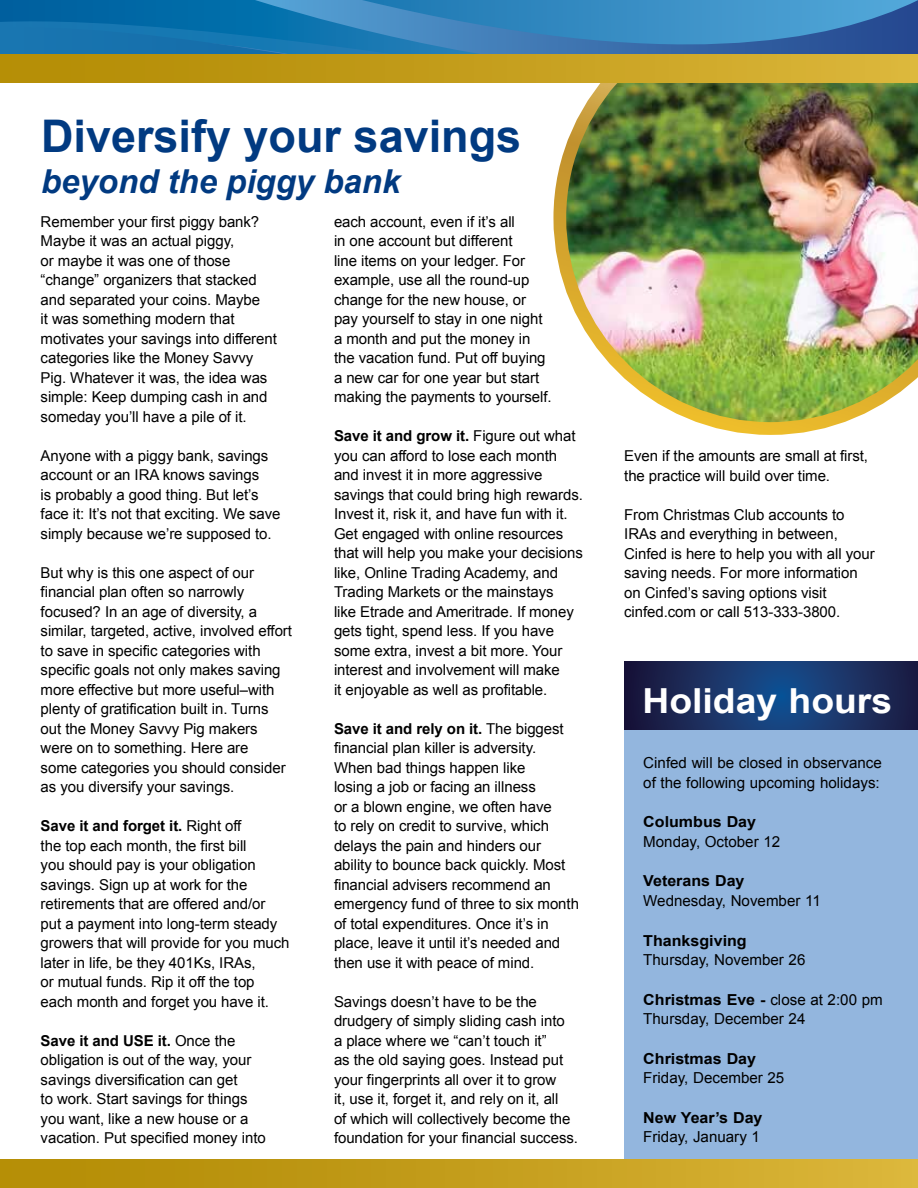
<style>
.page{position:relative;width:918px;height:1188px;background:#fff}
.page>*{position:absolute;margin:0;border:0;box-sizing:border-box;transform-origin:0 0}
.t1{font:700 45px "Arial";color:#013a81}
.t2{font:700 34.5px "Arial";color:#fff;scale:1.08 1}
.t3{font:italic 700 33px "Arial";color:#013a81}
.t4{font:15.15px/19.6px "Arial";color:#000}
.t5{font:700 15.15px "Arial";color:#000;scale:1.06 1}
.t6{font:15px/19.5px "Arial";letter-spacing:-.005em;color:#000}
.s1{font-weight:700}
</style>
<div class="page">
<svg style="left:0;top:0;width:918px;height:54px;background:#2f7eb8"></svg>
<svg style="left:0;top:24px;width:359px;height:30px;background:#1474af"></svg>
<div style="left:624px;top:707px;width:294px;height:464px;background:#93b6de"></div>
<svg style="left:624px;top:662px;width:294px;height:68px;background:#193163"></svg>
<div style="left:0;top:1159px;width:918px;height:29px;background:linear-gradient(to right,#b18901,#dab539)"></div>
<img style="left:547px;top:51px;width:371px;height:384px">
<div style="left:0;top:54px;width:918px;height:29px;background:linear-gradient(to right,#b08901,#dab539)"></div>
<h1 class="t1" style="left:41px;top:107px;width:482px">Diversify your savings</h1>
<h3 class="t3" style="left:41px;top:159px;width:361px">beyond the piggy bank</h3>
<p class="t6" style="left:334px;top:212px;width:219px">each account, even if it’s all<br>in one account but different<br>line items on your ledger. For example, use all the round-up change for the new house, or pay yourself to stay in one night a month and put the money in the vacation fund. Put off buying a new car for one year but start making the payments to yourself.</p>
<p class="t6" style="left:334px;top:427px;width:250px"><span class="s1">Save it and grow it.</span> Figure out what you can afford to lose each month and invest it in more aggressive savings that could bring high rewards.<br>Invest it, risk it, and have fun with it.<br>Get engaged with online resources that will help you make your decisions like, Online Trading Academy, and Trading Markets or the mainstays<br>like Etrade and Ameritrade. If money gets tight, spend less. If you have some extra, invest a bit more. Your interest and involvement will make<br>it enjoyable as well as profitable.</p>
<p class="t6" style="left:334px;top:719px;width:247px"><span class="s1">Save it and rely on it.</span> The biggest financial plan killer is adversity.<br>When bad things happen like<br>losing a job or facing an illness<br>or a blown engine, we often have<br>to rely on credit to survive, which delays the pain and hinders our ability to bounce back quickly. Most financial advisers recommend an emergency fund of three to six month of total expenditures. Once it’s in place, leave it until it’s needed and then use it with peace of mind.</p>
<p class="t6" style="left:334px;top:992px;width:246px">Savings doesn’t have to be the drudgery of simply sliding cash into<br>a place where we “can’t touch it”<br>as the old saying goes. Instead put your fingerprints all over it to grow<br>it, use it, forget it, and rely on it, all<br>of which will collectively become the foundation for your financial success.</p>
<p class="t6" style="left:41px;top:212px;width:238px">Remember your first piggy bank?<br>Maybe it was an actual piggy,<br>or maybe it was one of those “change” organizers that stacked and separated your coins. Maybe<br>it was something modern that motivates your savings into different categories like the Money Savvy<br>Pig. Whatever it was, the idea was simple: Keep dumping cash in and someday you’ll have a pile of it.</p>
<p class="t6" style="left:41px;top:446px;width:241px">Anyone with a piggy bank, savings account or an IRA knows savings<br>is probably a good thing. But let’s face it: It’s not that exciting. We save simply because we’re supposed to.</p>
<p class="t6" style="left:41px;top:563px;width:253px">But why is this one aspect of our financial plan often so narrowly focused? In an age of diversity, a similar, targeted, active, involved effort to save in specific categories with specific goals not only makes saving more effective but more useful–with plenty of gratification built in. Turns out the Money Savvy Pig makers were on to something. Here are<br>some categories you should consider as you diversify your savings.</p>
<p class="t6" style="left:41px;top:817px;width:250px"><span class="s1">Save it and forget it.</span> Right off<br>the top each month, the first bill<br>you should pay is your obligation savings. Sign up at work for the retirements that are offered and/or put a payment into long-term steady growers that will provide for you much later in life, be they 401Ks, IRAs,<br>or mutual funds. Rip it off the top each month and forget you have it.</p>
<p class="t6" style="left:41px;top:1031px;width:227px"><span class="s1">Save it and USE it.</span> Once the obligation is out of the way, your savings diversification can get<br>to work. Start savings for things you want, like a new house or a vacation. Put specified money into</p>
<p class="t6" style="left:624px;top:446px;width:245px">Even if the amounts are small at first, the practice will build over time.</p>
<p class="t6" style="left:624px;top:505px;width:252px">From Christmas Club accounts to IRAs and everything in between, Cinfed is here to help you with all your saving needs. For more information on Cinfed’s saving options visit cinfed.com or call 513-333-3800.</p>
<h2 class="t2" style="left:643px;top:677px;width:233px">Holiday hours</h2>
<p class="t4" style="left:643px;top:753px;width:240px">Cinfed will be closed in observance of the following upcoming holidays:</p>
<p class="t5" style="left:643px;top:812px;width:108px">Columbus Day</p>
<p class="t4" style="left:643px;top:832px;width:138px">Monday, October 12</p>
<p class="t5" style="left:643px;top:871px;width:97px">Veterans Day</p>
<p class="t4" style="left:643px;top:891px;width:179px">Wednesday, November 11</p>
<p class="t5" style="left:643px;top:930px;width:99px">Thanksgiving</p>
<p class="t4" style="left:643px;top:950px;width:164px">Thursday, November 26</p>
<p class="t4" style="left:643px;top:990px;width:241px"><span class="s1">Christmas Eve -</span> close at 2:00 pm<br>Thursday, December 24</p>
<p class="t5" style="left:643px;top:1048px;width:108px">Christmas Day</p>
<p class="t4" style="left:643px;top:1068px;width:143px">Friday, December 25</p>
<p class="t5" style="left:643px;top:1107px;width:114px">New Year’s Day</p>
<p class="t4" style="left:643px;top:1127px;width:118px">Friday, January 1</p>
</div>
